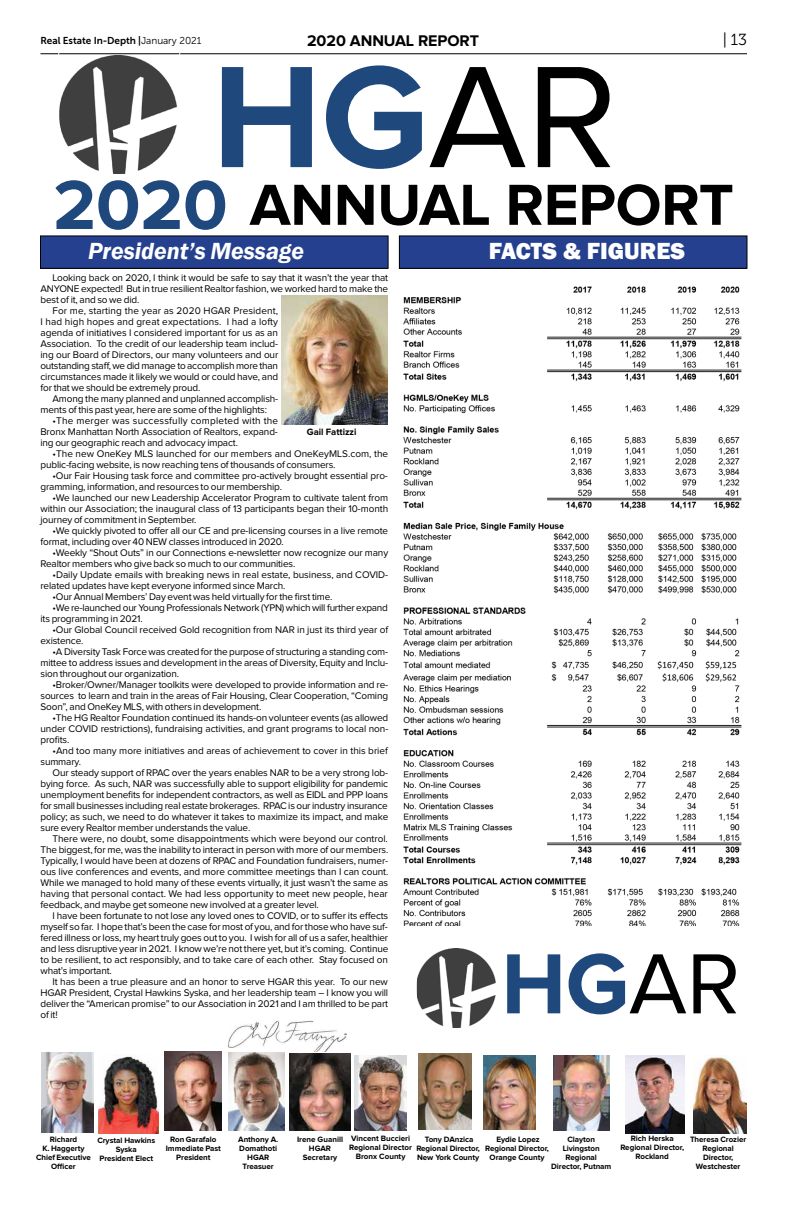
<style>
.page{position:relative;width:792px;height:1224px;background:#fff}
.page>*{position:absolute;margin:0;border:0;box-sizing:border-box;transform-origin:0 0}
.t1{font:700 150px "Proxima Nova";color:#1f497d}
.t2{font:700 88.4px "Proxima Nova";color:#1f497d}
.t3{font:700 60px "Proxima Nova";letter-spacing:-.005em;color:#000}
.t4{font:italic 600 24px "Franklin Gothic";color:#fff}
.t5{font:800 24px "Franklin Gothic";color:#fff}
.t6{font:700 16px "Proxima Nova";letter-spacing:-.005em;color:#000}
.t7{font:16px "Museo Slab 300";color:#000}
.t8{font:10px/11px "Proxima Nova";letter-spacing:-.015em;color:#000;text-align:justify}
.t9{font:10px "Proxima Nova";letter-spacing:.005em;color:#000}
.t10{font:10px "Proxima Nova";letter-spacing:.01em;color:#000}
.t11{font:10px "Museo Sans 700";letter-spacing:-.005em;color:#000}
.t12{font:700 9.5px "Proxima Nova";letter-spacing:-.005em;color:#000}
.t13{font:700 8px/9px "Proxima Nova";letter-spacing:-.005em;color:#000;text-align:center}
.s1{font-family:"Museo Sans 300"}
.s2{font-weight:400;color:#000}
.s3{font-size:72px;color:#1f497d}
</style>
<div class="page">
<hr style="left:40px;top:54px;width:707px;height:1px;background:#000">
<div style="left:40px;top:236px;width:348px;height:32px;background:#25408f"></div>
<div style="left:40px;top:235px;width:349px;height:34px;border:1px solid #000"></div>
<img style="left:60px;top:56px;width:118px;height:117px">
<img style="left:554px;top:1056px;width:56px;height:75px">
<img style="left:41px;top:1053px;width:53px;height:79px">
<img style="left:419px;top:1054px;width:53px;height:75px">
<img style="left:99px;top:1056px;width:59px;height:77px">
<img style="left:693px;top:1056px;width:54px;height:77px">
<div style="left:399px;top:236px;width:348px;height:32px;background:#25408f"></div>
<div style="left:399px;top:235px;width:349px;height:34px;border:1px solid #000"></div>
<img style="left:290px;top:1054px;width:60px;height:77px">
<img style="left:625px;top:1056px;width:59px;height:77px">
<img style="left:483px;top:1056px;width:53px;height:73px">
<img style="left:228px;top:1053px;width:57px;height:78px">
<img style="left:354px;top:1056px;width:53px;height:75px">
<img style="left:217px;top:1020px;width:130px;height:32px">
<img style="left:418px;top:948px;width:78px;height:79px">
<img style="left:403px;top:286px;width:339px;height:639px">
<img style="left:165px;top:1052px;width:57px;height:79px">
<img style="left:282px;top:295px;width:106px;height:129px">
<p class="t11" style="left:40px;top:34px;width:162px">Real Estate In-Depth |<span class="s1">January 2021</span></p>
<h3 class="t6" style="left:307px;top:34px;width:173px">2020 ANNUAL REPORT</h3>
<h3 class="t7" style="left:723px;top:31px;width:26px">| 13</h3>
<h1 class="t1" style="left:212px;top:49px;width:407px">HG<span class="s2">AR</span></h1>
<h3 class="t3" style="left:53px;top:177px;width:682px"><span class="s3">2020</span> ANNUAL REPORT</h3>
<h3 class="t4" style="left:88px;top:236px;width:217px">President’s Message</h3>
<h3 class="t5" style="left:489px;top:236px;width:198px">FACTS &amp; FIGURES</h3>
<p class="t8" style="left:52px;top:272px;width:337px">Looking back on 2020, I think it would be safe to say that it wasn’t the year that</p>
<p class="t8" style="left:40px;top:283px;width:349px">ANYONE expected! But in true resilient Realtor fashion, we worked hard to make the</p>
<p class="t8" style="left:40px;top:294px;width:100px">best of it, and so we did.</p>
<p class="t10" style="left:52px;top:306px;width:227px">For me, starting the year as 2020 HGAR President,</p>
<p class="t9" style="left:40px;top:317px;width:239px">I had high hopes and great expectations. I had a lofty</p>
<p class="t8" style="left:40px;top:327px;width:239px">agenda of initiatives I considered important for us as an</p>
<p class="t8" style="left:40px;top:338px;width:239px">Association. To the credit of our leadership team includ-</p>
<p class="t8" style="left:40px;top:349px;width:239px">ing our Board of Directors, our many volunteers and our</p>
<p class="t8" style="left:40px;top:360px;width:239px">outstanding staff, we did manage to accomplish more than</p>
<p class="t8" style="left:40px;top:371px;width:239px">circumstances made it likely we would or could have, and</p>
<p class="t8" style="left:40px;top:382px;width:161px">for that we should be extremely proud.</p>
<p class="t8" style="left:52px;top:393px;width:227px">Among the many planned and unplanned accomplish-</p>
<p class="t8" style="left:40px;top:404px;width:228px">ments of this past year, here are some of the highlights:</p>
<p class="t8" style="left:40px;top:415px;width:239px;text-indent:12px">•The merger was successfully completed with the Bronx Manhattan North Association of Realtors, expand&shy;ing our geographic reach and advocacy impact.</p>
<p class="t8" style="left:40px;top:448px;width:349px;text-indent:12px">•The new OneKey MLS launched for our members and OneKeyMLS.com, the public-facing website, is now reaching tens of thousands of consumers.</p>
<p class="t8" style="left:40px;top:470px;width:349px;text-indent:12px">•Our Fair Housing task force and committee pro-actively brought essential pro&shy;gramming, information, and resources to our membership.</p>
<p class="t8" style="left:40px;top:492px;width:349px;text-indent:12px">•We launched our new Leadership Accelerator Program to cultivate talent from within our Association; the inaugural class of 13 participants began their 10-month journey of commitment in September.</p>
<p class="t8" style="left:40px;top:525px;width:349px;text-indent:12px">•We quickly pivoted to offer all our CE and pre-licensing courses in a live remote format, including over 40 NEW classes introduced in 2020.</p>
<p class="t8" style="left:40px;top:547px;width:349px;text-indent:12px">•Weekly “Shout Outs” in our Connections e-newsletter now recognize our many<br>Realtor members who give back so much to our communities.</p>
<p class="t8" style="left:40px;top:569px;width:349px;text-indent:12px">•Daily Update emails with breaking news in real estate, business, and COVID&shy;related updates have kept everyone informed since March.</p>
<p class="t8" style="left:52px;top:591px;width:282px">•Our Annual Members’ Day event was held virtually for the first time.</p>
<p class="t8" style="left:40px;top:602px;width:349px;text-indent:12px">•We re-launched our Young Professionals Network (YPN) which will further expand its programming in 2021.</p>
<p class="t8" style="left:40px;top:624px;width:349px;text-indent:12px">•Our Global Council received Gold recognition from NAR in just its third year of existence.</p>
<p class="t8" style="left:40px;top:646px;width:349px;text-indent:12px">•A Diversity Task Force was created for the purpose of structuring a standing com&shy;mittee to address issues and development in the areas of Diversity, Equity and Inclu&shy;sion throughout our organization.</p>
<p class="t8" style="left:40px;top:679px;width:349px;text-indent:12px">•Broker/Owner/Manager toolkits were developed to provide information and re&shy;sources to learn and train in the areas of Fair Housing, Clear Cooperation, “Coming Soon”, and OneKey MLS, with others in development.</p>
<p class="t8" style="left:40px;top:712px;width:349px;text-indent:12px">•The HG Realtor Foundation continued its hands-on volunteer events (as allowed under COVID restrictions), fundraising activities, and grant programs to local non&shy;profits.</p>
<p class="t8" style="left:40px;top:745px;width:349px;text-indent:12px">•And too many more initiatives and areas of achievement to cover in this brief summary.</p>
<p class="t8" style="left:40px;top:767px;width:349px;text-indent:12px">Our steady support of RPAC over the years enables NAR to be a very strong lob&shy;bying force. As such, NAR was successfully able to support eligibility for pandemic unemployment benefits for independent contractors, as well as EIDL and PPP loans for small businesses including real estate brokerages. RPAC is our industry insurance policy; as such, we need to do whatever it takes to maximize its impact, and make sure every Realtor member understands the value.</p>
<p class="t8" style="left:40px;top:833px;width:349px;text-indent:12px">There were, no doubt, some disappointments which were beyond our control.<br>The biggest, for me, was the inability to interact in person with more of our members.<br>Typically, I would have been at dozens of RPAC and Foundation fundraisers, numer&shy;ous live conferences and events, and more committee meetings than I can count.<br>While we managed to hold many of these events virtually, it just wasn’t the same as having that personal contact. We had less opportunity to meet new people, hear feedback, and maybe get someone new involved at a greater level.</p>
<p class="t8" style="left:40px;top:910px;width:349px;text-indent:12px">I have been fortunate to not lose any loved ones to COVID, or to suffer its effects myself so far. I hope that’s been the case for most of you, and for those who have suf&shy;fered illness or loss, my heart truly goes out to you. I wish for all of us a safer, healthier and less disruptive year in 2021. I know we’re not there yet, but it’s coming. Continue to be resilient, to act responsibly, and to take care of each other. Stay focused on what’s important.</p>
<p class="t8" style="left:40px;top:976px;width:349px;text-indent:12px">It has been a true pleasure and an honor to serve HGAR this year. To our new HGAR President, Crystal Hawkins Syska, and her leadership team – I know you will deliver the “American promise” to our Association in 2021 and I am thrilled to be part of it!</p>
<p class="t12" style="left:307px;top:428px;width:51px">Gail Fattizzi</p>
<h2 class="t2" style="left:501px;top:944px;width:241px">HG<span class="s2">AR</span></h2>
<p class="t13" style="left:349px;top:1134px;width:64px">Vincent Buccieri<br>Regional Director<br>Bronx County</p>
<p class="t13" style="left:485px;top:1135px;width:65px">Eydie Lopez<br>Regional Director,<br>Orange County</p>
<p class="t13" style="left:620px;top:1135px;width:65px">Rich Herska<br>Regional Director,<br>Rockland</p>
<p class="t13" style="left:36px;top:1135px;width:56px">Richard<br>K. Haggerty<br>Chief Executive<br>Officer</p>
<p class="t13" style="left:551px;top:1135px;width:62px">Clayton<br>Livingston<br>Regional<br>Director, Putnam</p>
<p class="t13" style="left:97px;top:1136px;width:59px">Crystal Hawkins<br>Syska<br>President Elect</p>
<p class="t13" style="left:416px;top:1135px;width:65px">Tony DAnzica<br>Regional Director,<br>New York County</p>
<p class="t13" style="left:297px;top:1135px;width:48px">Irene Guanill<br>HGAR<br>Secretary</p>
<p class="t13" style="left:166px;top:1135px;width:57px">Ron Garafalo<br>Immediate Past<br>President</p>
<p class="t13" style="left:690px;top:1136px;width:58px">Theresa Crozier<br>Regional<br>Director,<br>Westchester</p>
<p class="t13" style="left:238px;top:1135px;width:42px">Anthony A.<br>Domathoti<br>HGAR<br>Treasuer</p>
</div>
